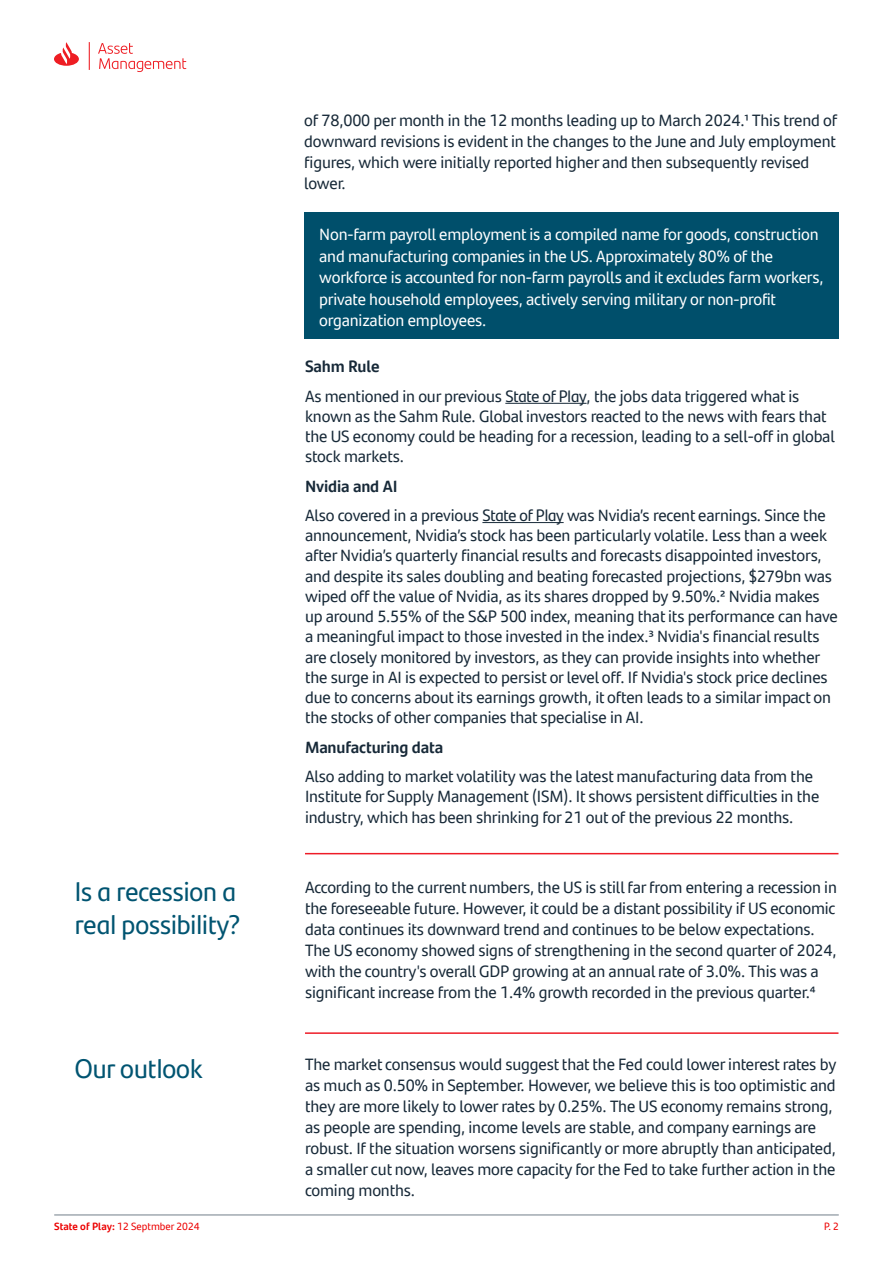
<style>
.page{position:relative;width:893px;height:1263px;background:#fff}
.page>*{position:absolute;margin:0;border:0;box-sizing:border-box;transform-origin:0 0}
.t1{font:27px/32.4px "Santander Headline";color:#005471}
.t2{font:16.5px/21px "Santander Text";letter-spacing:-.01em;color:#172938}
.t3{font:16.5px/21.3px "Santander Text";letter-spacing:-.01em;color:#fff}
.t4{font:700 16.5px "Santander Text";letter-spacing:-.01em;color:#172938}
.t5{font:10.5px "Santander Text";color:#ec0000}
.t6{font:10.5px "Santander Headline";color:#ec0000}
.s1{font-family:"Santander Headline"}
.s2{font-weight:700}
</style>
<div class="page">
<hr style="left:54px;top:1215px;width:785px;height:1px;background:#727f8a">
<svg style="left:54px;top:42px;width:132px;height:30px"></svg>
<hr style="left:305px;top:853px;width:533px;height:1px;background:#ee1c27">
<hr style="left:305px;top:1032px;width:533px;height:2px;background:#ee1c27">
<div style="left:304px;top:213px;width:535px;height:126px;background:#004f6b"></div>
<hr style="left:505px;top:403px;width:82px;height:1px;background:#172938">
<hr style="left:482px;top:522px;width:82px;height:1px;background:#172938">
<p class="t1" style="left:75px;top:874px;width:167px">Is a recession a real possibility?</p>
<p class="t1" style="left:75px;top:1051px;width:129px">Our outlook</p>
<p class="t2" style="left:304px;top:109px;width:535px">of 78,000 per month in the 12 months leading up to March 2024.1 This trend of downward revisions is evident in the changes to the June and July employment figures, which were initially reported higher and then subsequently revised lower.</p>
<p class="t3" style="left:319px;top:223px;width:506px">Non-farm payroll employment is a compiled name for goods, construction and manufacturing companies in the US. Approximately 80% of the workforce is accounted for non-farm payrolls and it excludes farm workers, private household employees, actively serving military or non-profit organization employees.</p>
<p class="t4" style="left:305px;top:354px;width:76px">Sahm Rule</p>
<p class="t2" style="left:305px;top:385px;width:531px;line-height:20.2px">As mentioned in our previous <span class="s1">State of Play</span>, the jobs data triggered what is known as the Sahm Rule. Global investors reacted to the news with fears that the US economy could be heading for a recession, leading to a sell-off in global stock markets.</p>
<p class="t4" style="left:305px;top:473px;width:94px">Nvidia and AI</p>
<p class="t2" style="left:305px;top:504px;width:534px;line-height:20.2px">Also covered in a previous <span class="s1">State of Play</span> was Nvidia’s recent earnings. Since the announcement, Nvidia’s stock has been particularly volatile. Less than a week after Nvidia’s quarterly financial results and forecasts disappointed investors, and despite its sales doubling and beating forecasted projections, $279bn was wiped off the value of Nvidia, as its shares dropped by 9.50%.2 Nvidia makes up around 5.55% of the S&amp;P 500 index, meaning that its performance can have a meaningful impact to those invested in the index.3 Nvidia's financial results are closely monitored by investors, as they can provide insights into whether the surge in AI is expected to persist or level off. If Nvidia's stock price declines due to concerns about its earnings growth, it often leads to a similar impact on the stocks of other companies that specialise in AI.</p>
<p class="t4" style="left:305px;top:734px;width:140px">Manufacturing data</p>
<p class="t2" style="left:305px;top:765px;width:516px">Also adding to market volatility was the latest manufacturing data from the<br>Institute for Supply Management (ISM). It shows persistent difficulties in the industry, which has been shrinking for 21 out of the previous 22 months.</p>
<p class="t2" style="left:305px;top:876px;width:533px">According to the current numbers, the US is still far from entering a recession in the foreseeable future. However, it could be a distant possibility if US economic data continues its downward trend and continues to be below expectations.<br>The US economy showed signs of strengthening in the second quarter of 2024, with the country's overall GDP growing at an annual rate of 3.0%. This was a significant increase from the 1.4% growth recorded in the previous quarter.4</p>
<p class="t2" style="left:305px;top:1053px;width:533px">The market consensus would suggest that the Fed could lower interest rates by as much as 0.50% in September. However, we believe this is too optimistic and they are more likely to lower rates by 0.25%. The US economy remains strong, as people are spending, income levels are stable, and company earnings are robust. If the situation worsens significantly or more abruptly than anticipated, a smaller cut now, leaves more capacity for the Fed to take further action in the coming months.</p>
<p class="t5" style="left:54px;top:1218px;width:147px"><span class="s2">State of Play:</span> 12 Septmber 2024</p>
<p class="t6" style="left:824px;top:1218px;width:16px">P. 2</p>
</div>
